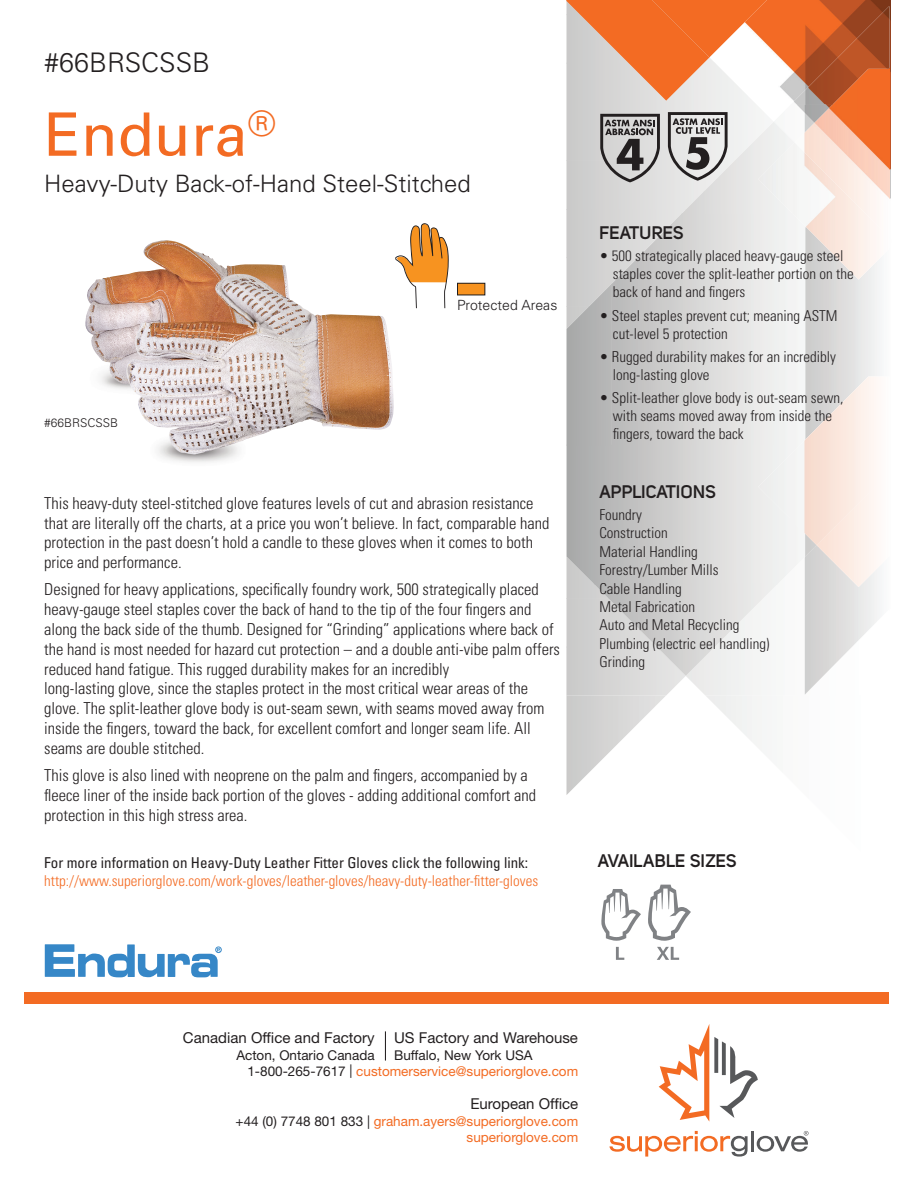
<style>
.page{position:relative;width:918px;height:1188px;background:#fff}
.page>*{position:absolute;margin:0;border:0;box-sizing:border-box;transform-origin:0 0}
.t1{font:60px "Univers LT Std";color:#f36b23}
.t2{font:300 27px "Univers LT Std";color:#231f20}
.t3{font:300 24px "Univers LT Std";color:#231f20}
.t4{font:700 18px "Uni Sans Semi";color:#231f20}
.t5{font:300 condensed 16.5px/19.8px "Univers LT Std";color:#231f20}
.t6{font:300 condensed 15px/18.5px "Univers LT Std";color:#231f20}
.t7{font:300 condensed 15px "Univers LT Std";color:#f36b23}
.t8{font:condensed 15px "Univers LT Std";color:#231f20}
.t9{font:15px "Helvetica Neue LT Std";color:#231f20}
.t10{font:300 14.1px "Univers LT Std";color:#201d1e}
.t11{font:13.5px/16.5px "Helvetica Neue LT Std";color:#231f20}
.t12{font:13.5px/16.5px "Helvetica Neue LT Std";color:#f36b23;text-align:right}
.t13{font:300 12px "Univers LT Std";color:#231f20}
.s1{color:#f36b23}
.s2{color:#231f20}
</style>
<div class="page">
<img style="left:767px;top:0;width:124px;height:199px">
<img style="left:889px;top:69px;width:1px;height:168px">
<svg style="left:705px;top:695px;width:57px;height:56px"></svg>
<img style="left:808px;top:6px;width:81px;height:63px">
<img style="left:727px;top:584px;width:153px;height:111px">
<img style="left:774px;top:104px;width:21px;height:18px">
<img style="left:791px;top:87px;width:4px;height:18px">
<img style="left:795px;top:69px;width:94px;height:74px">
<svg style="left:567px;top:695px;width:99px;height:100px"></svg>
<img style="left:566px;top:63px;width:208px;height:98px">
<img style="left:566px;top:209px;width:115px;height:49px">
<img style="left:566px;top:647px;width:119px;height:48px">
<svg style="left:567px;top:0;width:200px;height:101px;background:#eba47e"></svg>
<img style="left:704px;top:122px;width:91px;height:92px">
<img style="left:594px;top:584px;width:184px;height:46px">
<img style="left:640px;top:630px;width:92px;height:46px">
<img style="left:681px;top:191px;width:24px;height:23px">
<img style="left:567px;top:284px;width:45px;height:161px">
<img style="left:758px;top:143px;width:131px;height:136px">
<img style="left:758px;top:377px;width:130px;height:168px">
<div style="left:25px;top:993px;width:864px;height:11px;background:#f36b23"></div>
<svg style="left:609px;top:1131px;width:139px;height:26px"></svg>
<hr style="left:751px;top:1131px;width:3px;height:20px;background:#57585a">
<svg style="left:659px;top:1024px;width:99px;height:98px"></svg>
<svg style="left:757px;top:1131px;width:52px;height:21px"></svg>
<hr style="left:385px;top:1031px;width:1px;height:30px;background:#231f20">
<img style="left:85px;top:240px;width:309px;height:222px">
<svg style="left:601px;top:889px;width:40px;height:52px"></svg>
<svg style="left:648px;top:885px;width:43px;height:56px"></svg>
<svg style="left:616px;top:947px;width:8px;height:13px"></svg>
<svg style="left:657px;top:947px;width:22px;height:13px"></svg>
<svg style="left:45px;top:944px;width:177px;height:33px"></svg>
<svg style="left:668px;top:112px;width:60px;height:69px;background:#a5a4a4"></svg>
<svg style="left:600px;top:114px;width:60px;height:68px;background:#989696"></svg>
<svg style="left:395px;top:223px;width:54px;height:85px"></svg>
<div style="left:458px;top:283px;width:27px;height:12px;background:#f79320"></div>
<div style="left:457px;top:283px;width:28px;height:12px;border:1px solid #201d1e"></div>
<h2 class="t2" style="left:44px;top:46px;width:168px">#66BRSCSSB</h2>
<h1 class="t1" style="left:44px;top:99px;width:233px">Endura<sup>®</sup></h1>
<h3 class="t3" style="left:44px;top:169px;width:428px">Heavy-Duty Back-of-Hand Steel-Stitched</h3>
<p class="t13" style="left:44px;top:416px;width:75px">#66BRSCSSB</p>
<p class="t10" style="left:457px;top:296px;width:102px">Protected Areas</p>
<p class="t5" style="left:44px;top:493px;width:507px">This heavy-duty steel-stitched glove features levels of cut and abrasion resistance that are literally off the charts, at a price you won’t believe. In fact, comparable hand protection in the past doesn’t hold a candle to these gloves when it comes to both price and performance.</p>
<p class="t5" style="left:44px;top:580px;width:517px">Designed for heavy applications, specifically foundry work, 500 strategically placed heavy-gauge steel staples cover the back of hand to the tip of the four fingers and along the back side of the thumb. Designed for “Grinding” applications where back of the hand is most needed for hazard cut protection – and a double anti-vibe palm offers reduced hand fatigue. This rugged durability makes for an incredibly<br>long-lasting glove, since the staples protect in the most critical wear areas of the glove. The split-leather glove body is out-seam sewn, with seams moved away from inside the fingers, toward the back, for excellent comfort and longer seam life. All seams are double stitched.</p>
<p class="t5" style="left:44px;top:765px;width:493px">This glove is also lined with neoprene on the palm and fingers, accompanied by a fleece liner of the inside back portion of the gloves - adding additional comfort and protection in this high stress area.</p>
<p class="t8" style="left:44px;top:853px;width:486px">For more information on Heavy-Duty Leather Fitter Gloves click the following link:</p>
<p class="t7" style="left:44px;top:871px;width:496px">http://www.superiorglove.com/work-gloves/leather-gloves/heavy-duty-leather-fitter-gloves</p>
<p class="t4" style="left:599px;top:222px;width:86px">FEATURES</p>
<p class="t6" style="left:613px;top:247px;width:242px;line-height:18px;text-indent:-14px">• 500 strategically placed heavy-gauge steel staples cover the split-leather portion on the back of hand and fingers</p>
<p class="t6" style="left:613px;top:306px;width:226px;line-height:18px;text-indent:-14px">• Steel staples prevent cut; meaning ASTM cut-level 5 protection</p>
<p class="t6" style="left:613px;top:348px;width:224px;line-height:18px;text-indent:-14px">• Rugged durability makes for an incredibly long-lasting glove</p>
<p class="t6" style="left:613px;top:389px;width:232px;line-height:18px;text-indent:-14px">• Split-leather glove body is out-seam sewn, with seams moved away from inside the fingers, toward the back</p>
<p class="t4" style="left:599px;top:481px;width:118px">APPLICATIONS</p>
<p class="t6" style="left:599px;top:506px;width:171px">Foundry<br>Construction<br>Material Handling<br>Forestry/Lumber Mills<br>Cable Handling<br>Metal Fabrication<br>Auto and Metal Recycling<br>Plumbing (electric eel handling)<br>Grinding</p>
<p class="t4" style="left:598px;top:849px;width:140px">AVAILABLE SIZES</p>
<p class="t9" style="left:183px;top:1029px;width:193px">Canadian Office and Factory</p>
<p class="t9" style="left:394px;top:1029px;width:185px">US Factory and Warehouse</p>
<p class="t11" style="left:236px;top:1046px;width:140px">Acton, Ontario Canada</p>
<p class="t11" style="left:247px;top:1046px;width:332px;text-indent:147px">Buffalo, New York USA<br>1-800-265-7617 | <span class="s1">customerservice@superiorglove.com</span></p>
<p class="t9" style="left:470px;top:1095px;width:109px">European Office</p>
<p class="t12" style="left:236px;top:1112px;width:344px"><span class="s2">+44 (0) 7748 801 833 |</span> graham.ayers@superiorglove.com superiorglove.com</p>
</div>
